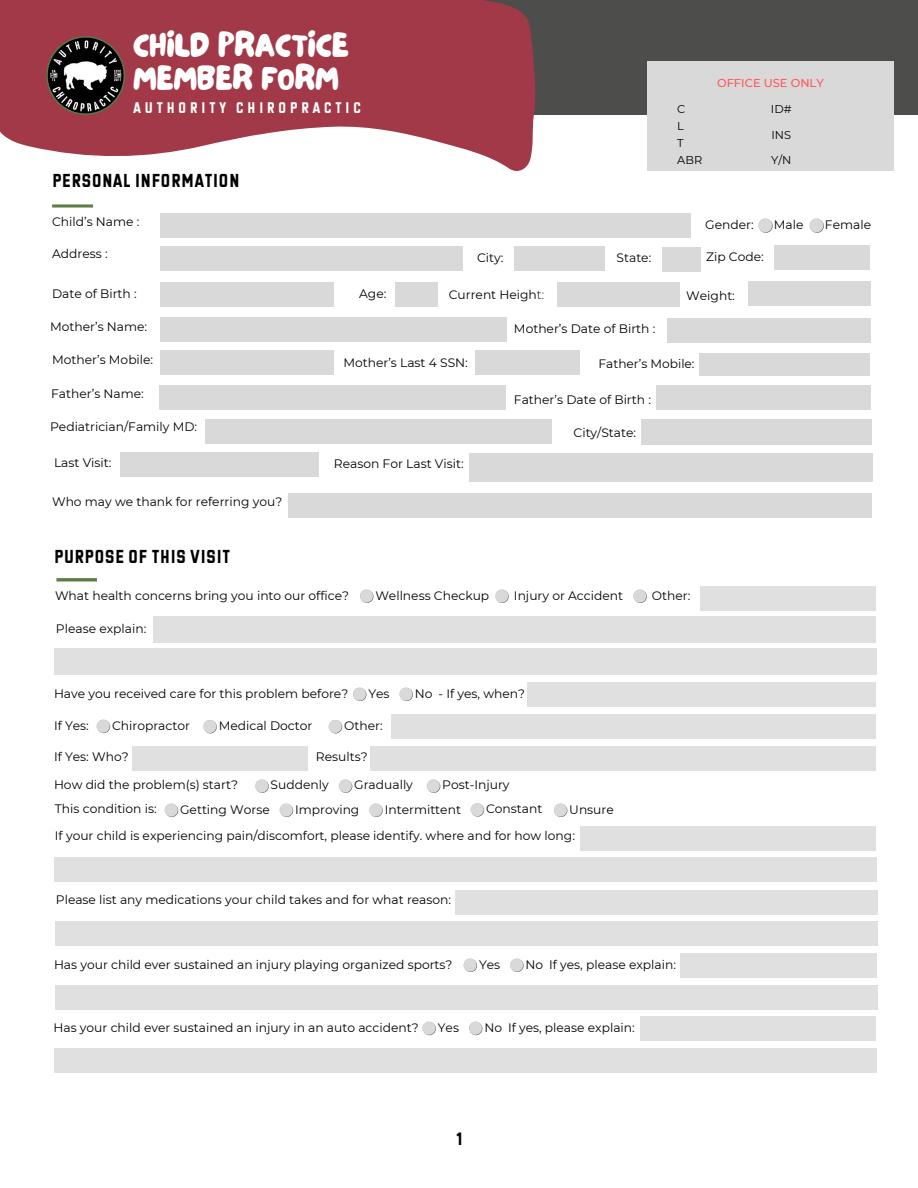
<style>
.page{position:relative;width:918px;height:1188px;background:#fff}
.page>*{position:absolute;margin:0;border:0;box-sizing:border-box;transform-origin:0 0}
.t1{font:34.5px "NF Lepetitcochon Regular";color:#fff}
.t2{font:19.05px "Hangout";color:#000}
.t3{font:18.15px "Hangout";color:#000}
.t4{font:15.6px "Hangout";letter-spacing:.2em;color:#fff}
.t5{font:12.3px "Montserrat";color:#000}
.t6{font:12.15px "Montserrat";color:#000}
.t7{font:11.4px "Montserrat";color:#000}
.t8{font:500 11.4px "Montserrat";color:#ff5757}
.s1{font-weight:300}
</style>
<div class="page">
<div style="left:40px;top:0;width:878px;height:114px;background:#4d4d4c"></div>
<svg style="left:0;top:0;width:551px;height:171px;fill:#a13948"></svg>
<div style="left:160px;top:213px;width:531px;height:25px;background:#d9d9d9"></div>
<div style="left:774px;top:245px;width:95px;height:25px;background:#d9d9d9"></div>
<div style="left:160px;top:317px;width:347px;height:25px;background:#d9d9d9"></div>
<svg style="left:52px;top:204px;width:41px;height:4px"></svg>
<svg style="left:56px;top:578px;width:41px;height:4px"></svg>
<svg style="left:353px;top:688px;width:13px;height:13px"></svg>
<svg style="left:400px;top:688px;width:13px;height:13px"></svg>
<div style="left:528px;top:682px;width:348px;height:25px;background:#e0e0e0"></div>
<svg style="left:255px;top:779px;width:14px;height:14px"></svg>
<svg style="left:339px;top:779px;width:13px;height:14px"></svg>
<svg style="left:427px;top:779px;width:13px;height:14px"></svg>
<svg style="left:165px;top:804px;width:13px;height:13px"></svg>
<svg style="left:280px;top:804px;width:13px;height:13px"></svg>
<svg style="left:369px;top:804px;width:14px;height:13px"></svg>
<svg style="left:471px;top:803px;width:13px;height:14px"></svg>
<svg style="left:554px;top:804px;width:13px;height:13px"></svg>
<div style="left:580px;top:826px;width:296px;height:24px;background:#e0e0e0"></div>
<div style="left:54px;top:857px;width:822px;height:25px;background:#e0e0e0"></div>
<svg style="left:97px;top:720px;width:13px;height:13px"></svg>
<svg style="left:203px;top:720px;width:14px;height:13px"></svg>
<svg style="left:329px;top:720px;width:13px;height:13px"></svg>
<div style="left:392px;top:714px;width:484px;height:25px;background:#e0e0e0"></div>
<div style="left:132px;top:746px;width:176px;height:25px;background:#e0e0e0"></div>
<div style="left:371px;top:746px;width:505px;height:25px;background:#e0e0e0"></div>
<div style="left:153px;top:616px;width:723px;height:27px;background:#e0e0e0"></div>
<svg style="left:758px;top:219px;width:15px;height:14px"></svg>
<svg style="left:810px;top:219px;width:14px;height:14px"></svg>
<div style="left:647px;top:62px;width:247px;height:109px;background:#d9d9d9"></div>
<img style="left:27px;top:17px;width:116px;height:116px">
<div style="left:160px;top:385px;width:346px;height:25px;background:#d9d9d9"></div>
<div style="left:160px;top:351px;width:174px;height:24px;background:#d9d9d9"></div>
<div style="left:557px;top:282px;width:122px;height:25px;background:#d9d9d9"></div>
<div style="left:288px;top:493px;width:584px;height:25px;background:#d9d9d9"></div>
<div style="left:699px;top:353px;width:171px;height:23px;background:#d9d9d9"></div>
<div style="left:205px;top:419px;width:347px;height:25px;background:#d9d9d9"></div>
<div style="left:641px;top:419px;width:231px;height:26px;background:#d9d9d9"></div>
<div style="left:469px;top:453px;width:403px;height:29px;background:#d9d9d9"></div>
<svg style="left:360px;top:590px;width:13px;height:13px"></svg>
<svg style="left:495px;top:590px;width:14px;height:13px"></svg>
<svg style="left:633px;top:590px;width:14px;height:13px"></svg>
<div style="left:700px;top:586px;width:176px;height:24px;background:#e0e0e0"></div>
<div style="left:54px;top:648px;width:822px;height:27px;background:#e0e0e0"></div>
<div style="left:455px;top:890px;width:422px;height:25px;background:#e0e0e0"></div>
<div style="left:55px;top:922px;width:822px;height:24px;background:#e0e0e0"></div>
<svg style="left:464px;top:959px;width:13px;height:13px"></svg>
<svg style="left:510px;top:959px;width:14px;height:13px"></svg>
<div style="left:680px;top:953px;width:197px;height:25px;background:#e0e0e0"></div>
<div style="left:55px;top:985px;width:822px;height:25px;background:#e0e0e0"></div>
<svg style="left:422px;top:1022px;width:14px;height:13px"></svg>
<svg style="left:469px;top:1022px;width:13px;height:13px"></svg>
<div style="left:640px;top:1016px;width:236px;height:25px;background:#e0e0e0"></div>
<div style="left:54px;top:1048px;width:823px;height:25px;background:#e0e0e0"></div>
<div style="left:160px;top:282px;width:174px;height:24px;background:#d9d9d9"></div>
<div style="left:395px;top:282px;width:43px;height:24px;background:#d9d9d9"></div>
<div style="left:748px;top:281px;width:123px;height:25px;background:#d9d9d9"></div>
<div style="left:656px;top:385px;width:215px;height:25px;background:#d9d9d9"></div>
<div style="left:120px;top:452px;width:198px;height:24px;background:#d9d9d9"></div>
<div style="left:667px;top:318px;width:204px;height:25px;background:#d9d9d9"></div>
<div style="left:475px;top:351px;width:104px;height:24px;background:#d9d9d9"></div>
<div style="left:515px;top:246px;width:90px;height:25px;background:#d9d9d9"></div>
<div style="left:662px;top:247px;width:39px;height:25px;background:#d9d9d9"></div>
<div style="left:160px;top:246px;width:303px;height:25px;background:#d9d9d9"></div>
<p class="t1" style="left:133px;top:22px;width:217px">CHILD PRACTICE</p>
<p class="t1" style="left:133px;top:54px;width:207px">MEMBER FORM</p>
<p class="t4" style="left:133px;top:102px;width:230px">AUTHORITY CHIROPRACTIC</p>
<p class="t2" style="left:52px;top:173px;width:189px">PERSONAL INFORMATION</p>
<p class="t7" style="left:677px;top:102px;width:10px">C</p>
<p class="t7" style="left:677px;top:119px;width:8px">L</p>
<p class="t7" style="left:677px;top:136px;width:8px">T</p>
<p class="t7" style="left:677px;top:153px;width:26px">ABR</p>
<p class="t8" style="left:717px;top:76px;width:108px">OFFICE USE ONLY</p>
<p class="t7" style="left:771px;top:102px;width:22px">ID#</p>
<p class="t7" style="left:771px;top:128px;width:21px">INS</p>
<p class="t7" style="left:771px;top:153px;width:22px">Y/N</p>
<p class="t5" style="left:52px;top:214px;width:89px">Child’s Name :</p>
<p class="t5" style="left:52px;top:247px;width:57px">Address :</p>
<p class="t5" style="left:52px;top:286px;width:86px">Date of Birth :</p>
<p class="t5" style="left:50px;top:319px;width:99px">Mother’s Name:</p>
<p class="t5" style="left:52px;top:352px;width:103px">Mother’s Mobile:</p>
<p class="t5" style="left:51px;top:386px;width:94px">Father’s Name:</p>
<p class="t5" style="left:50px;top:419px;width:149px">Pediatrician/Family MD:</p>
<p class="t5" style="left:705px;top:217px;width:50px">Gender:</p>
<p class="t5" style="left:774px;top:217px;width:31px">Male</p>
<p class="t5" style="left:825px;top:217px;width:48px">Female</p>
<p class="t5" style="left:359px;top:287px;width:29px">Age:</p>
<p class="t5" style="left:477px;top:249px;width:28px">City:</p>
<p class="t5" style="left:617px;top:249px;width:36px">State:</p>
<p class="t5" style="left:706px;top:248px;width:59px">Zip Code:</p>
<p class="t5" style="left:449px;top:287px;width:97px">Current Heigh<span class="s1">t:</span></p>
<p class="t5" style="left:514px;top:321px;width:143px">Mother’s Date of Birth :</p>
<p class="t5" style="left:686px;top:287px;width:50px">Weight:</p>
<p class="t5" style="left:343px;top:356px;width:126px">Mother’s Last 4 SSN:</p>
<p class="t6" style="left:599px;top:356px;width:98px">Father’s Mobile:</p>
<p class="t5" style="left:514px;top:392px;width:139px">Father’s Date of Birth :</p>
<p class="t5" style="left:574px;top:426px;width:64px">City/State:</p>
<p class="t5" style="left:54px;top:455px;width:59px">Last Visit:</p>
<p class="t5" style="left:334px;top:456px;width:131px">Reason For Last Visit:</p>
<p class="t5" style="left:52px;top:494px;width:232px">Who may we thank for referring you?</p>
<p class="t2" style="left:54px;top:548px;width:178px">PURPOSE OF THIS VISIT</p>
<p class="t5" style="left:55px;top:588px;width:296px">What health concerns bring you into our office?</p>
<p class="t5" style="left:56px;top:621px;width:92px">Please explain:</p>
<p class="t5" style="left:514px;top:588px;width:111px">Injury or Accident</p>
<p class="t5" style="left:375px;top:588px;width:115px">Wellness Checkup</p>
<p class="t5" style="left:652px;top:588px;width:40px">Other:</p>
<p class="t5" style="left:54px;top:687px;width:296px">Have you received care for this problem before?</p>
<p class="t5" style="left:415px;top:686px;width:19px">No</p>
<p class="t5" style="left:439px;top:686px;width:88px">- If yes, when?</p>
<p class="t5" style="left:368px;top:686px;width:23px">Yes</p>
<p class="t5" style="left:54px;top:719px;width:36px">If Yes:</p>
<p class="t5" style="left:112px;top:718px;width:80px">Chiropractor</p>
<p class="t5" style="left:219px;top:718px;width:95px">Medical Doctor</p>
<p class="t5" style="left:54px;top:749px;width:76px">If Yes: Who?</p>
<p class="t5" style="left:316px;top:749px;width:53px">Results?</p>
<p class="t5" style="left:344px;top:718px;width:40px">Other:</p>
<p class="t5" style="left:54px;top:777px;width:186px">How did the problem(s) start?</p>
<p class="t5" style="left:271px;top:778px;width:60px">Suddenly</p>
<p class="t5" style="left:354px;top:778px;width:60px">Gradually</p>
<p class="t5" style="left:442px;top:778px;width:69px">Post-Injury</p>
<p class="t5" style="left:55px;top:801px;width:103px">This condition is:</p>
<p class="t5" style="left:180px;top:802px;width:91px">Getting Worse</p>
<p class="t5" style="left:569px;top:802px;width:46px">Unsure</p>
<p class="t5" style="left:55px;top:828px;width:521px">If your child is experiencing pain/discomfort, please identify. where and for how long:</p>
<p class="t5" style="left:295px;top:802px;width:66px">Improving</p>
<p class="t5" style="left:385px;top:802px;width:78px">Intermittent</p>
<p class="t5" style="left:486px;top:801px;width:58px">Constant</p>
<p class="t5" style="left:56px;top:892px;width:397px">Please list any medications your child takes and for what reason:</p>
<p class="t5" style="left:54px;top:957px;width:400px">Has your child ever sustained an injury playing organized sports?</p>
<p class="t5" style="left:526px;top:957px;width:19px">No</p>
<p class="t5" style="left:549px;top:957px;width:128px">If yes, please explain:</p>
<p class="t5" style="left:479px;top:957px;width:23px">Yes</p>
<p class="t5" style="left:54px;top:1020px;width:367px">Has your child ever sustained an injury in an auto accident?</p>
<p class="t5" style="left:484px;top:1020px;width:19px">No</p>
<p class="t5" style="left:508px;top:1020px;width:128px">If yes, please explain:</p>
<p class="t5" style="left:438px;top:1020px;width:23px">Yes</p>
<p class="t3" style="left:455px;top:1131px;width:9px">1</p>
</div>
